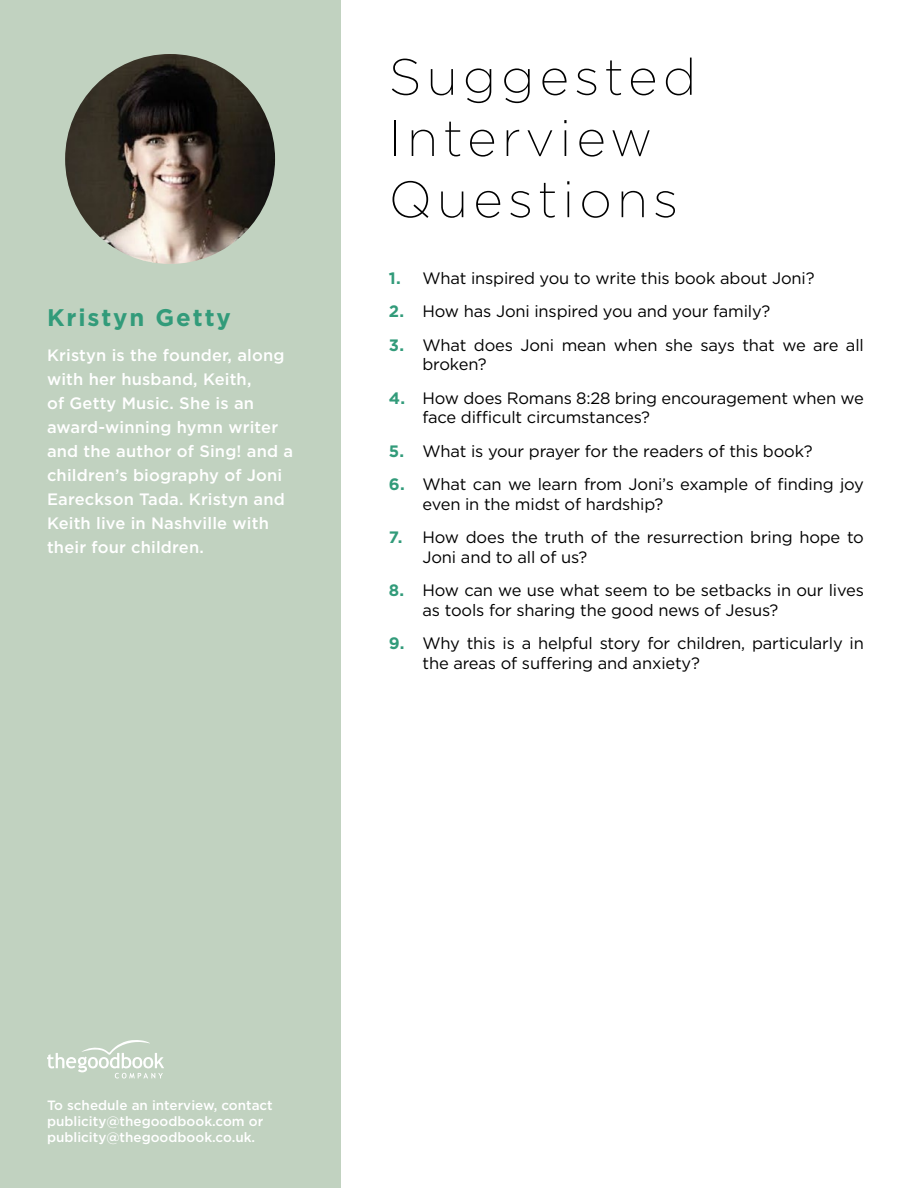
<style>
.page{position:relative;width:918px;height:1188px;background:#fff}
.page>*{position:absolute;margin:0;border:0;box-sizing:border-box;transform-origin:0 0}
.t1{font:200 51px/61.2px "Gotham";letter-spacing:.1em;color:#000}
.t2{font:700 24px "Gotham";letter-spacing:.08em;color:#329b7a}
.t3{font:16.5px/19.8px "Gotham";letter-spacing:-.01em;color:#000}
.t4{font:500 16.5px/24px "Gotham";letter-spacing:.01em;color:#fff}
.t5{font:500 13.5px/16.2px "Gotham";color:#fff}
.s1{font-weight:700;color:#329b7a}
</style>
<div class="page">
<div style="left:0;top:0;width:340px;height:1188px;background:#c1d2c0"></div>
<img style="left:65px;top:54px;width:210px;height:210px;border-radius:105px">
<svg style="left:47px;top:1040px;width:117px;height:38px"></svg>
<h2 class="t2" style="left:47px;top:302px;width:186px">Kristyn Getty</h2>
<p class="t4" style="left:47px;top:343px;width:248px">Kristyn is the founder, along with her husband, Keith,<br>of Getty Music. She is an award-winning hymn writer and the author of Sing! and a children’s biography of Joni<br>Eareckson Tada. Kristyn and<br>Keith live in Nashville with their four children.</p>
<h1 class="t1" style="left:389px;top:44px;width:309px">Suggested<br>Interview<br>Questions</h1>
<p class="t3" style="left:389px;top:268px;width:427px"><span class="s1">1.</span> What inspired you to write this book about Joni?</p>
<p class="t3" style="left:389px;top:301px;width:383px"><span class="s1">2.</span> How has Joni inspired you and your family?</p>
<p class="t3" style="left:423px;top:334px;width:443px;text-indent:-34px"><span class="s1">3.</span> What does Joni mean when she says that we are all broken?</p>
<p class="t3" style="left:423px;top:388px;width:443px;text-indent:-34px"><span class="s1">4.</span> How does Romans 8:28 bring encouragement when we face difficult circumstances?</p>
<p class="t3" style="left:389px;top:441px;width:425px"><span class="s1">5.</span> What is your prayer for the readers of this book?</p>
<p class="t3" style="left:423px;top:474px;width:443px;text-indent:-34px"><span class="s1">6.</span> What can we learn from Joni’s example of finding joy even in the midst of hardship?</p>
<p class="t3" style="left:423px;top:527px;width:443px;text-indent:-34px"><span class="s1">7.</span> How does the truth of the resurrection bring hope to<br>Joni and to all of us?</p>
<p class="t3" style="left:423px;top:580px;width:443px;text-indent:-34px"><span class="s1">8.</span> How can we use what seem to be setbacks in our lives as tools for sharing the good news of Jesus?</p>
<p class="t3" style="left:423px;top:633px;width:443px;text-indent:-34px"><span class="s1">9.</span> Why this is a helpful story for children, particularly in the areas of suffering and anxiety?</p>
<p class="t5" style="left:47px;top:1097px;width:227px">To schedule an interview, contact publicity@thegoodbook.com or publicity@thegoodbook.co.uk.</p>
</div>
